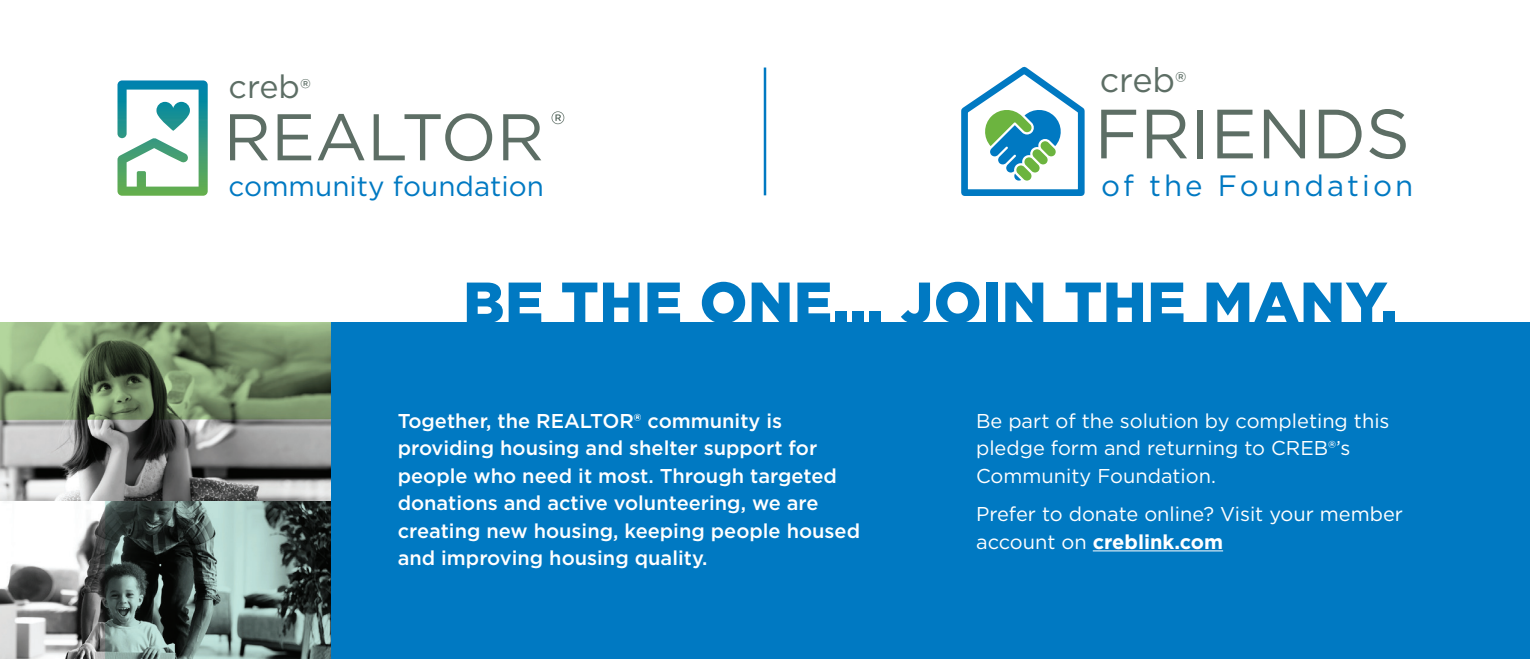
<style>
.page{position:relative;width:1530px;height:659px;background:#fff}
.page>*{position:absolute;margin:0;border:0;box-sizing:border-box;transform-origin:0 0}
.t1{font:69.5px "Gotham";color:#5d6e65}
.t2{font:65.75px "Gotham";color:#5d6e65}
.t3{font:900 57.5px "Gotham";letter-spacing:.01em;color:#0079c2}
.t4{font:34.25px "Gotham";color:#5d6e65}
.t5{font:32.25px "Gotham";color:#5d6e65}
.t6{font:29.5px "Gotham";letter-spacing:.105em;color:#0079c2}
.t7{font:28px "Gotham";color:#0079c2}
.t8{font:500 20px/27.5px "Gotham";color:#fff}
.t9{font:20px/27.5px "Gotham";color:#fff}
.s1{font-size:26.75px}
.s2{font-size:28.25px}
.s3{font-weight:700}
</style>
<div class="page">
<img style="left:0;top:323px;width:331px;height:179px">
<img style="left:0;top:502px;width:331px;height:157px">
<div style="left:331px;top:323px;width:1199px;height:336px;background:#0079c2"></div>
<svg style="left:552px;top:111px;width:12px;height:13px"></svg>
<svg style="left:118px;top:80px;width:90px;height:116px"></svg>
<svg style="left:961px;top:66px;width:124px;height:130px"></svg>
<hr style="left:1093px;top:550px;width:130px;height:1px;background:#fff">
<hr style="left:764px;top:67px;width:2px;height:128px;background:#0079c2">
<h3 class="t5" style="left:229px;top:66px;width:84px">creb<span class="s1">®</span></h3>
<h2 class="t2" style="left:223px;top:95px;width:322px">REALTOR</h2>
<h3 class="t7" style="left:229px;top:168px;width:317px">community foundation</h3>
<h3 class="t4" style="left:1100px;top:58px;width:88px">creb<span class="s2">®</span></h3>
<h1 class="t1" style="left:1094px;top:89px;width:317px">FRIENDS</h1>
<h3 class="t6" style="left:1101px;top:166px;width:314px">of the Foundation</h3>
<h3 class="t3" style="left:463px;top:263px;width:935px">BE THE ONE... JOIN THE MANY.</h3>
<p class="t8" style="left:398px;top:406px;width:464px">Together, the REALTOR® community is providing housing and shelter support for people who need it most. Through targeted donations and active volunteering, we are creating new housing, keeping people housed and improving housing quality.</p>
<p class="t9" style="left:976px;top:406px;width:415px">Be part of the solution by completing this pledge form and returning to CREB®’s<br>Community Foundation.</p>
<p class="t9" style="left:976px;top:500px;width:428px">Prefer to donate online? Visit your member account on <span class="s3">creblink.com</span></p>
</div>
